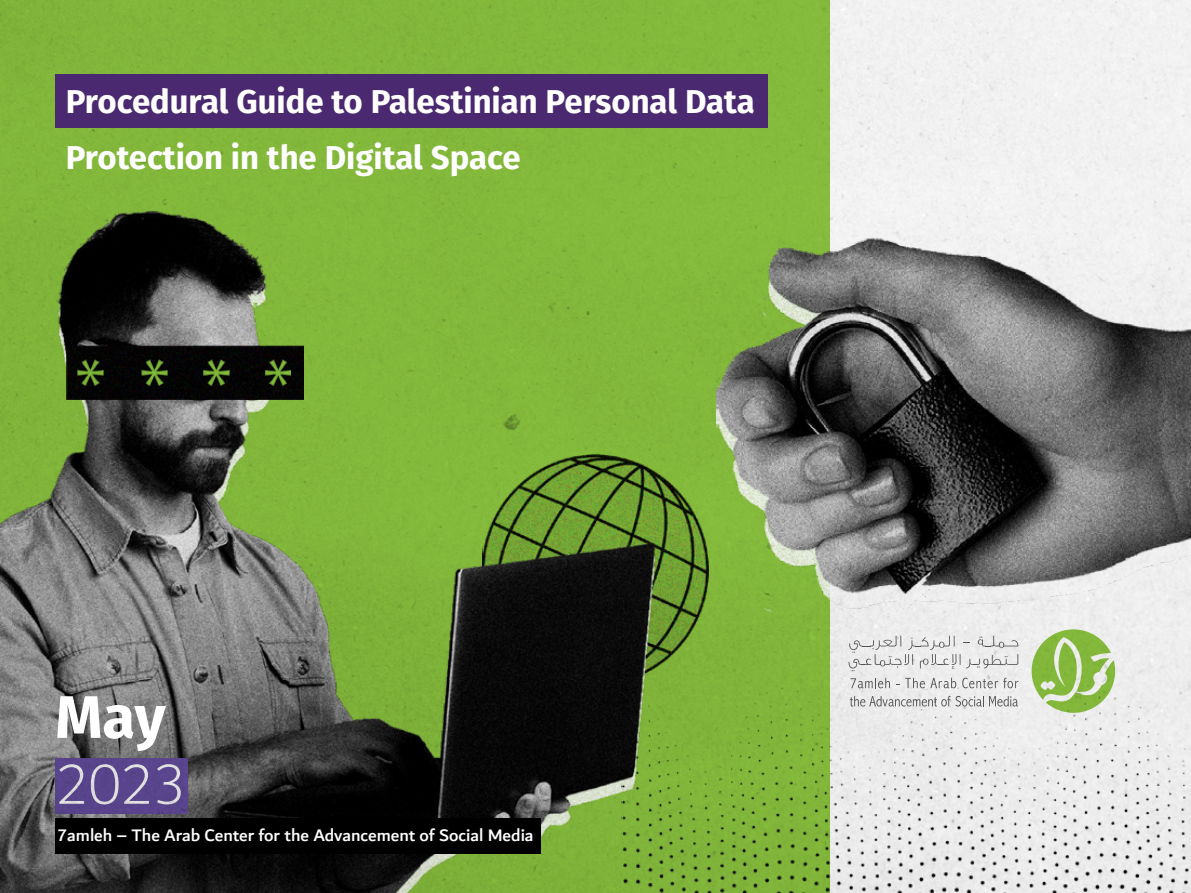
<style>
.page{position:relative;width:1191px;height:893px;background:#fff}
.page>*{position:absolute;margin:0;border:0;box-sizing:border-box;transform-origin:0 0}
.t1{font:300 60px "Dubai";color:#fff}
.t2{font:700 60px "Fira Sans";color:#fff}
.t3{font:700 33px/56.2px "Fira Sans";color:#fff}
.t4{font:500 18px "Dubai";color:#fff}
</style>
<div class="page">
<img style="left:0;top:0;width:1191px;height:893px">
<img style="left:621px;top:678px;width:570px;height:215px">
<div style="left:55px;top:75px;width:712px;height:53px;background:#4a2970"></div>
<p class="t3" style="left:66px;top:71px;width:690px">Procedural Guide to Palestinian Personal Data<br>Protection in the Digital Space</p>
<h1 class="t2" style="left:55px;top:666px;width:112px">May</h1>
<h1 class="t1" style="left:56px;top:738px;width:131px">2023</h1>
<p class="t4" style="left:58px;top:825px;width:477px">7amleh – The Arab Center for the Advancement of Social Media</p>
</div>
